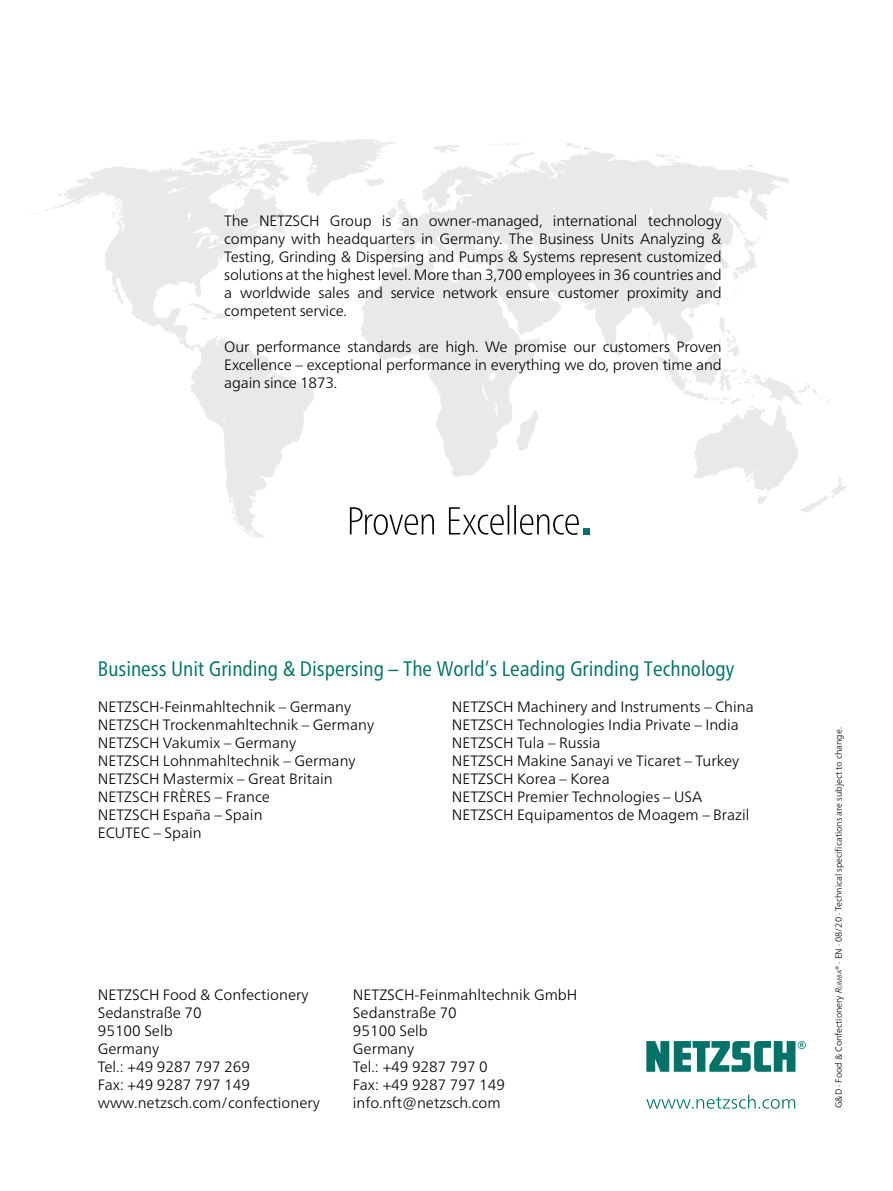
<style>
.page{position:relative;width:893px;height:1191px;background:#fff}
.page>*{position:absolute;margin:0;border:0;box-sizing:border-box;transform-origin:0 0}
.t1{font:condensed 21px "Frutiger Neue LTW1 G";color:#007268}
.t2{font:300 15px/18px "Frutiger Neue LTW1 G";color:#000}
.t3{font:300 9px "Frutiger Neue LTW1 G";color:#000}
.s1{font-style:italic}
.s2{font-style:italic;font-size:6.3px}
.s3{font-style:inherit}
</style>
<div class="page">
<svg style="left:646px;top:1094px;width:149px;height:14px"></svg>
<svg style="left:646px;top:1041px;width:160px;height:30px"></svg>
<svg style="left:31px;top:139px;width:816px;height:399px"></svg>
<svg style="left:350px;top:505px;width:229px;height:30px"></svg>
<div style="left:583px;top:528px;width:7px;height:6px;background:#007268"></div>
<p class="t2" style="left:224px;top:211px;width:499px;text-align:justify">The NETZSCH Group is an owner-managed, international technology company with headquarters in Germany. The Business Units Analyzing &amp; Testing, Grinding &amp; Dispersing and Pumps &amp; Systems represent customized solutions at the highest level. More than 3,700 employees in 36 countries and a worldwide sales and service network ensure customer proximity and competent service.</p>
<p class="t2" style="left:224px;top:337px;width:499px;text-align:justify">Our performance standards are high. We promise our customers Proven Excellence – exceptional performance in everything we do, proven time and again since 1873.</p>
<h1 class="t1" style="left:98px;top:653px;width:638px">Business Unit Grinding &amp; Dispersing – The World’s Leading Grinding Technology</h1>
<p class="t2" style="left:98px;top:697px;width:278px">NETZSCH-Feinmahltechnik – Germany<br>NETZSCH Trockenmahltechnik – Germany<br>NETZSCH Vakumix – Germany<br>NETZSCH Lohnmahltechnik – Germany<br>NETZSCH Mastermix – Great Britain<br>NETZSCH FRÈRES – France<br>NETZSCH España – Spain<br>ECUTEC – Spain</p>
<p class="t2" style="left:452px;top:697px;width:303px">NETZSCH Machinery and Instruments – China NETZSCH Technologies India Private – India NETZSCH Tula – Russia<br>NETZSCH Makine Sanayi ve Ticaret – Turkey NETZSCH Korea – Korea<br>NETZSCH Premier Technologies – USA NETZSCH Equipamentos de Moagem – Brazil</p>
<p class="t2" style="left:98px;top:985px;width:224px">NETZSCH Food &amp; Confectionery<br>Sedanstraße 70<br>95100 Selb<br>Germany<br>Tel.: +49 9287 797 269<br>Fax: +49 9287 797 149 www.netzsch.com/confectionery</p>
<p class="t2" style="left:353px;top:985px;width:226px">NETZSCH-Feinmahltechnik GmbH<br>Sedanstraße 70<br>95100 Selb<br>Germany<br>Tel.: +49 9287 797 0<br>Fax: +49 9287 797 149 info.nft@netzsch.com</p>
<p class="t3" style="left:833px;top:1108px;width:382px;rotate:-90deg">G&amp;D · Food &amp; Confectionery <span class="s1">R</span><span class="s2">umba</span><span class="s3">®</span> · EN · 08/20 · Technical specifications are subject to change.</p>
</div>
